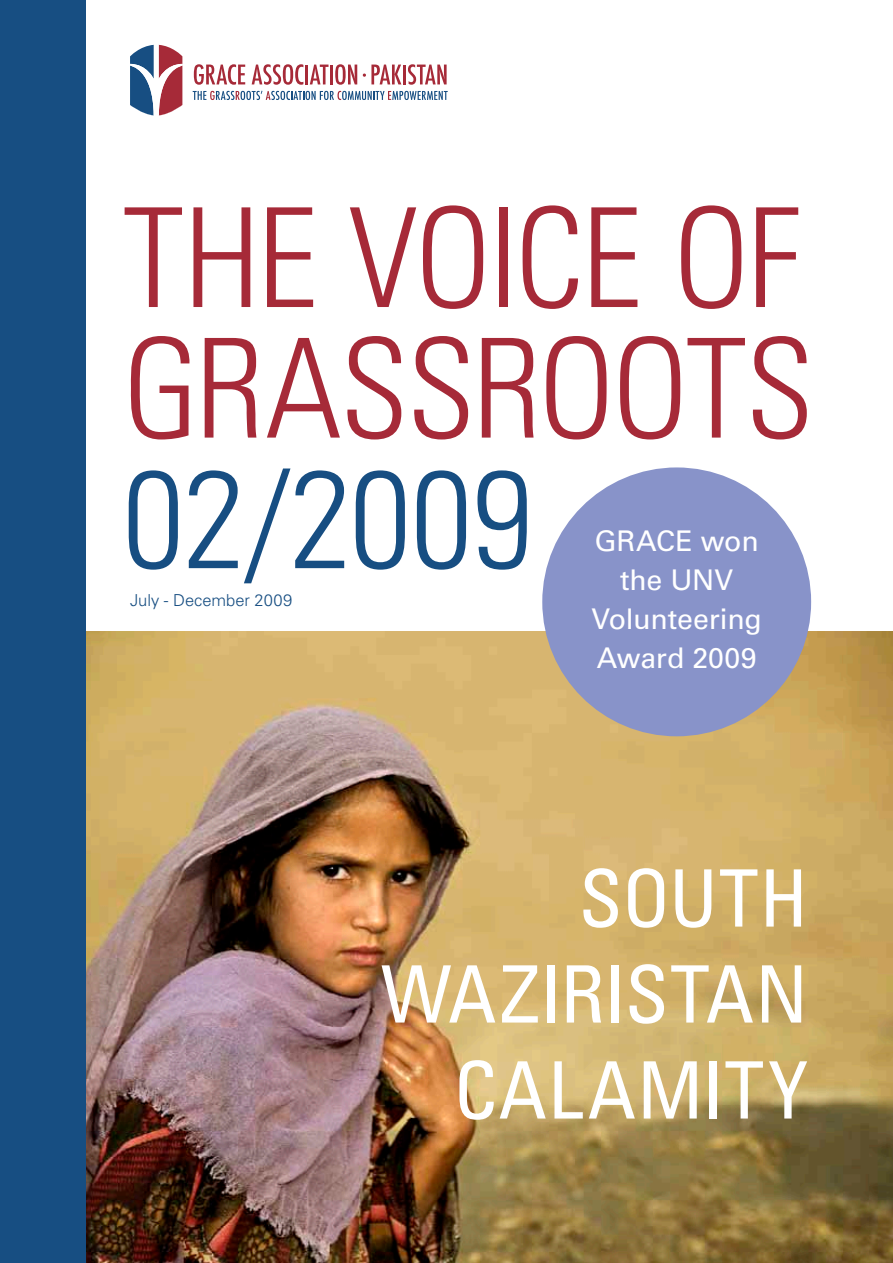
<style>
.page{position:relative;width:893px;height:1263px;background:#fff}
.page>*{position:absolute;margin:0;border:0;box-sizing:border-box;transform-origin:0 0}
.t1{font:300 condensed 138px/130.5px "Univers LT Std";letter-spacing:-.02em;color:#a62a38}
.t2{font:300 condensed 138px "Univers LT Std";letter-spacing:-.005em;color:#174e82}
.t3{font:condensed 79.2px/96px "Univers LT Std";letter-spacing:.01em;color:#fff;text-align:right}
.t4{font:28.5px/39px "Univers LT Std";letter-spacing:-.005em;color:#fff;text-align:center}
.t5{font:300 16.5px "Univers LT Std";color:#174e82}
</style>
<div class="page">
<svg style="left:194px;top:64px;width:51px;height:21px"></svg>
<svg style="left:252px;top:64px;width:51px;height:21px"></svg>
<hr style="left:305px;top:65px;width:3px;height:19px;background:#a62a38">
<svg style="left:310px;top:65px;width:18px;height:19px"></svg>
<hr style="left:330px;top:65px;width:3px;height:19px;background:#a62a38">
<svg style="left:335px;top:64px;width:22px;height:21px"></svg>
<svg style="left:363px;top:65px;width:38px;height:19px"></svg>
<hr style="left:403px;top:65px;width:3px;height:19px;background:#a62a38">
<svg style="left:408px;top:64px;width:39px;height:21px"></svg>
<svg style="left:193px;top:91px;width:255px;height:9px"></svg>
<svg style="left:130px;top:45px;width:52px;height:71px"></svg>
<img style="left:85px;top:631px;width:808px;height:632px">
<div style="left:0;top:0;width:85px;height:1263px;background:#174e82"></div>
<div style="left:542px;top:467px;width:269px;height:269px;background:#8893c9;border-radius:50%"></div>
<h1 class="t1" style="left:123px;top:193px;width:693px">THE VOICE OF<br>GRASSROOTS</h1>
<h1 class="t2" style="left:123px;top:437px;width:412px">02/2009</h1>
<p class="t4" style="left:591px;top:522px;width:172px">GRACE won the UNV<br>Volunteering<br>Award 2009</p>
<p class="t5" style="left:130px;top:590px;width:164px">July - December 2009</p>
<h2 class="t3" style="left:381px;top:849px;width:428px">SOUTH<br>WAZIRISTAN<br>CALAMITY</h2>
</div>
